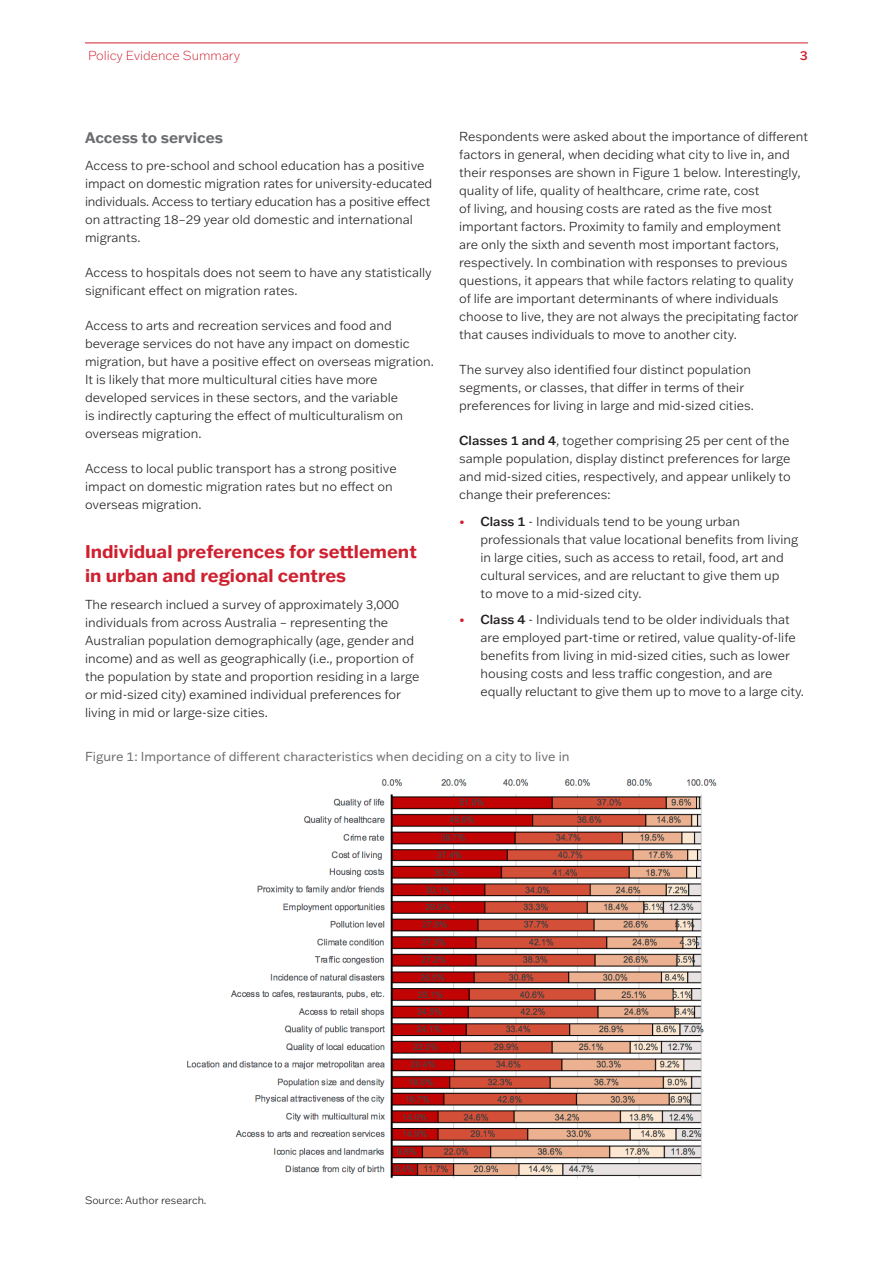
<style>
.page{position:relative;width:893px;height:1263px;background:#fff}
.page>*{position:absolute;margin:0;border:0;box-sizing:border-box;transform-origin:0 0}
.subheading1{font:700 18px/24px "Franklin Gothic ATF";color:#cf202f}
.subheading2{font:700 15px "Franklin Gothic ATF";color:#6c6d70}
.body{font:300 12.75px/18px "Franklin Gothic ATF";color:#231f20}
.t1{font:12.75px "Franklin Gothic ATF";color:#6c6d70}
.t2{font:300 expanded 12.75px "Franklin Gothic ATF";color:#cf202f}
.t3{font:500 12.75px "Franklin Gothic ATF";color:#cf202f}
.source{font:300 10.5px "Franklin Gothic ATF";color:#231f20}
.s1{font-weight:500}
.s2{color:#cf202f}
</style>
<div class="page">
<hr style="left:85px;top:43px;width:723px;height:1px;background:#cf202f">
<img style="left:187px;top:779px;width:530px;height:400px">
<p class="t2" style="left:88px;top:47px;width:154px">Policy Evidence Summary</p>
<p class="t3" style="left:800px;top:47px;width:10px">3</p>
<p class="subheading2" style="left:85px;top:128px;width:140px">Access to services</p>
<p class="body" style="left:85px;top:156px;width:349px">Access to pre-school and school education has a positive impact on domestic migration rates for university-educated individuals. Access to tertiary education has a positive effect on attracting 18–29 year old domestic and international migrants.</p>
<p class="body" style="left:85px;top:263px;width:348px">Access to hospitals does not seem to have any statistically significant effect on migration rates.</p>
<p class="body" style="left:85px;top:316px;width:350px">Access to arts and recreation services and food and beverage services do not have any impact on domestic migration, but have a positive effect on overseas migration.<br>It is likely that more multicultural cities have more developed services in these sectors, and the variable<br>is indirectly capturing the effect of multiculturalism on overseas migration.</p>
<p class="body" style="left:85px;top:459px;width:313px">Access to local public transport has a strong positive impact on domestic migration rates but no effect on overseas migration.</p>
<p class="subheading1" style="left:85px;top:539px;width:333px">Individual preferences for settlement in urban and regional centres</p>
<p class="body" style="left:85px;top:595px;width:336px">The research inclued a survey of approximately 3,000 individuals from across Australia – representing the Australian population demographically (age, gender and income) and as well as geographically (i.e., proportion of the population by state and proportion residing in a large or mid-sized city) examined individual preferences for living in mid or large-size cities.</p>
<p class="body" style="left:459px;top:128px;width:350px">Respondents were asked about the importance of different factors in general, when deciding what city to live in, and their responses are shown in Figure 1 below. Interestingly, quality of life, quality of healthcare, crime rate, cost<br>of living, and housing costs are rated as the five most important factors. Proximity to family and employment<br>are only the sixth and seventh most important factors, respectively. In combination with responses to previous questions, it appears that while factors relating to quality of life are important determinants of where individuals choose to live, they are not always the precipitating factor that causes individuals to move to another city.</p>
<p class="body" style="left:459px;top:361px;width:296px">The survey also identified four distinct population segments, or classes, that differ in terms of their preferences for living in large and mid-sized cities.</p>
<p class="body" style="left:459px;top:432px;width:333px;text-align:justify"><span class="s1">Classes 1 and 4</span>, together comprising 25 per cent of the sample population, display distinct preferences for large and mid-sized cities, respectively, and appear unlikely to change their preferences:</p>
<p class="body" style="left:480px;top:512px;width:319px;text-indent:-21px"><span class="s2">•</span> <span class="s1">Class 1</span> - Individuals tend to be young urban professionals that value locational benefits from living in large cities, such as access to retail, food, art and cultural services, and are reluctant to give them up<br>to move to a mid-sized city.</p>
<p class="body" style="left:480px;top:611px;width:325px;text-indent:-21px"><span class="s2">•</span> <span class="s1">Class 4</span> - Individuals tend to be older individuals that are employed part-time or retired, value quality-of-life benefits from living in mid-sized cities, such as lower housing costs and less traffic congestion, and are equally reluctant to give them up to move to a large city.</p>
<p class="t1" style="left:85px;top:748px;width:486px">Figure 1: Importance of different characteristics when deciding on a city to live in</p>
<p class="source" style="left:85px;top:1193px;width:123px">Source: Author research.</p>
</div>
